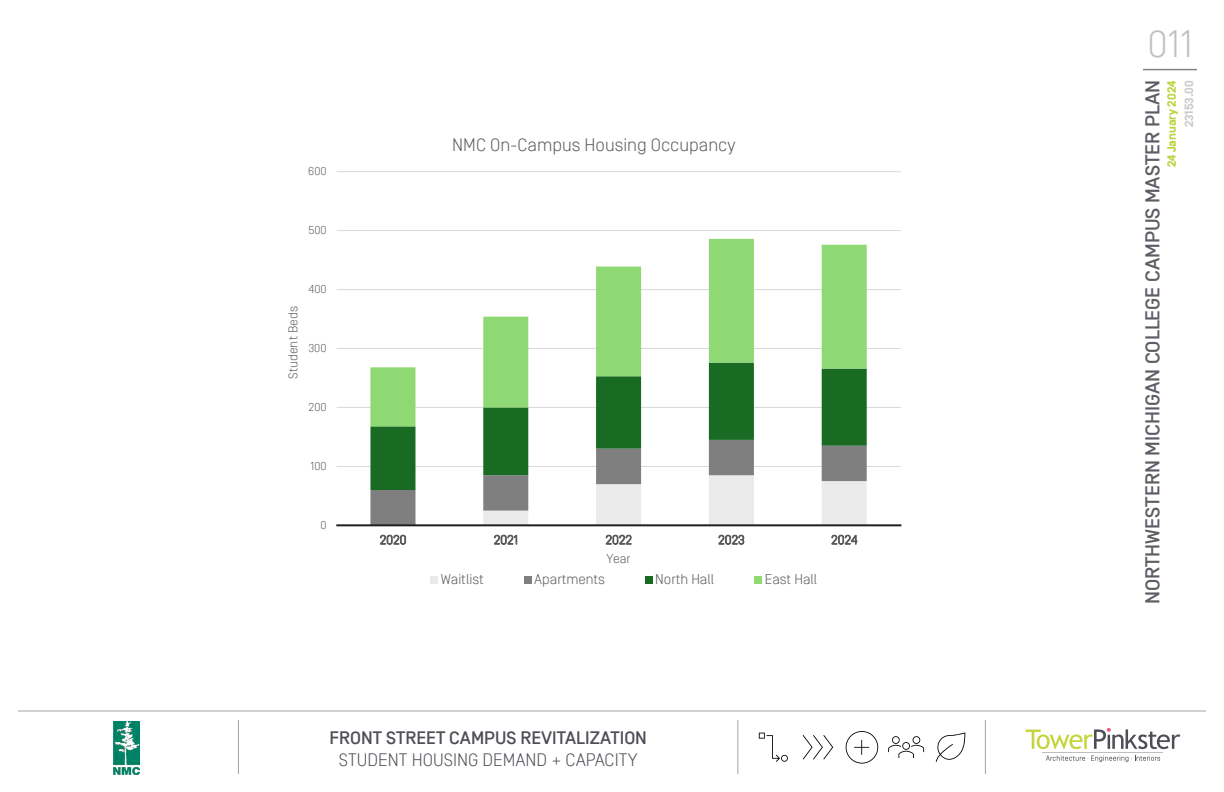
<style>
.page{position:relative;width:1224px;height:792px;background:#fff}
.page>*{position:absolute;margin:0;border:0;box-sizing:border-box;transform-origin:0 0}
.t1{font:300 38px "Simplon Norm";color:#c2bfc2}
.t2{font:500 20px "Simplon Norm";color:#5d5d65}
.t3{font:500 18px "Simplon Norm";color:#4d4e56}
.t4{font:300 18px "Simplon Norm";color:#4d4e56}
.t5{font:300 18px "Simplon Norm";color:#595959}
.t6{font:300 14.1px "Simplon Norm";letter-spacing:-.005em;color:#595959}
.t7{font:300 12.8px "Simplon Norm";color:#595959}
.t8{font:700 12px "Simplon Norm";color:#b7d438}
.t9{font:700 12px "Simplon Norm";color:#cdcacc}
.t10{font:300 11.5px "Simplon Norm";color:#595959}
</style>
<div class="page">
<hr style="left:1143px;top:69px;width:54px;height:1px;background:#848187">
<hr style="left:18px;top:710px;width:1188px;height:2px;background:#a5a2a7">
<hr style="left:1043px;top:753px;width:120px;height:1px;background:#bebdc0">
<svg style="left:1026px;top:728px;width:154px;height:21px"></svg>
<svg style="left:1046px;top:756px;width:114px;height:6px"></svg>
<hr style="left:238px;top:720px;width:1px;height:54px;background:#a5a2a7">
<hr style="left:737px;top:720px;width:1px;height:54px;background:#a5a2a7">
<hr style="left:985px;top:720px;width:1px;height:54px;background:#a5a2a7">
<img style="left:114px;top:721px;width:25px;height:54px">
<svg style="left:336px;top:171px;width:566px;height:413px"></svg>
<svg style="left:759px;top:733px;width:29px;height:29px"></svg>
<svg style="left:803px;top:735px;width:30px;height:25px"></svg>
<svg style="left:846px;top:731px;width:32px;height:33px"></svg>
<svg style="left:888px;top:736px;width:36px;height:22px"></svg>
<svg style="left:936px;top:732px;width:29px;height:30px"></svg>
<hr style="left:336px;top:524px;width:565px;height:2px;background:#231f20">
<p class="t10" style="left:308px;top:165px;width:20px">600</p>
<p class="t10" style="left:308px;top:224px;width:20px">500</p>
<p class="t7" style="left:286px;top:379px;width:74px;rotate:-90deg">Student Beds</p>
<p class="t10" style="left:309px;top:283px;width:20px">400</p>
<p class="t10" style="left:308px;top:342px;width:20px">300</p>
<p class="t10" style="left:309px;top:400px;width:20px">200</p>
<p class="t10" style="left:311px;top:460px;width:18px">100</p>
<p class="t10" style="left:321px;top:519px;width:8px">0</p>
<p class="t5" style="left:452px;top:135px;width:285px">NMC On-Campus Housing Occupancy</p>
<p class="t7" style="left:380px;top:533px;width:28px">2020</p>
<p class="t7" style="left:494px;top:533px;width:26px">2021</p>
<p class="t7" style="left:606px;top:533px;width:28px">2022</p>
<p class="t7" style="left:718px;top:533px;width:28px">2023</p>
<p class="t7" style="left:831px;top:533px;width:28px">2024</p>
<p class="t7" style="left:606px;top:552px;width:26px">Year</p>
<p class="t6" style="left:441px;top:571px;width:45px">Waitlist</p>
<p class="t6" style="left:534px;top:571px;width:72px">Apartments</p>
<p class="t6" style="left:655px;top:571px;width:61px">North Hall</p>
<p class="t6" style="left:765px;top:571px;width:54px">East Hall</p>
<p class="t3" style="left:330px;top:729px;width:319px">FRONT STREET CAMPUS REVITALIZATION</p>
<p class="t4" style="left:339px;top:750px;width:300px">STUDENT HOUSING DEMAND + CAPACITY</p>
<h1 class="t1" style="left:1147px;top:24px;width:47px">011</h1>
<p class="t2" style="left:1142px;top:604px;width:526px;rotate:-90deg">NORTHWESTERN MICHIGAN COLLEGE CAMPUS MASTER PLAN</p>
<p class="t8" style="left:1165px;top:167px;width:88px;rotate:-90deg">24 January 2024</p>
<p class="t9" style="left:1182px;top:127px;width:49px;rotate:-90deg">23153.00</p>
</div>
